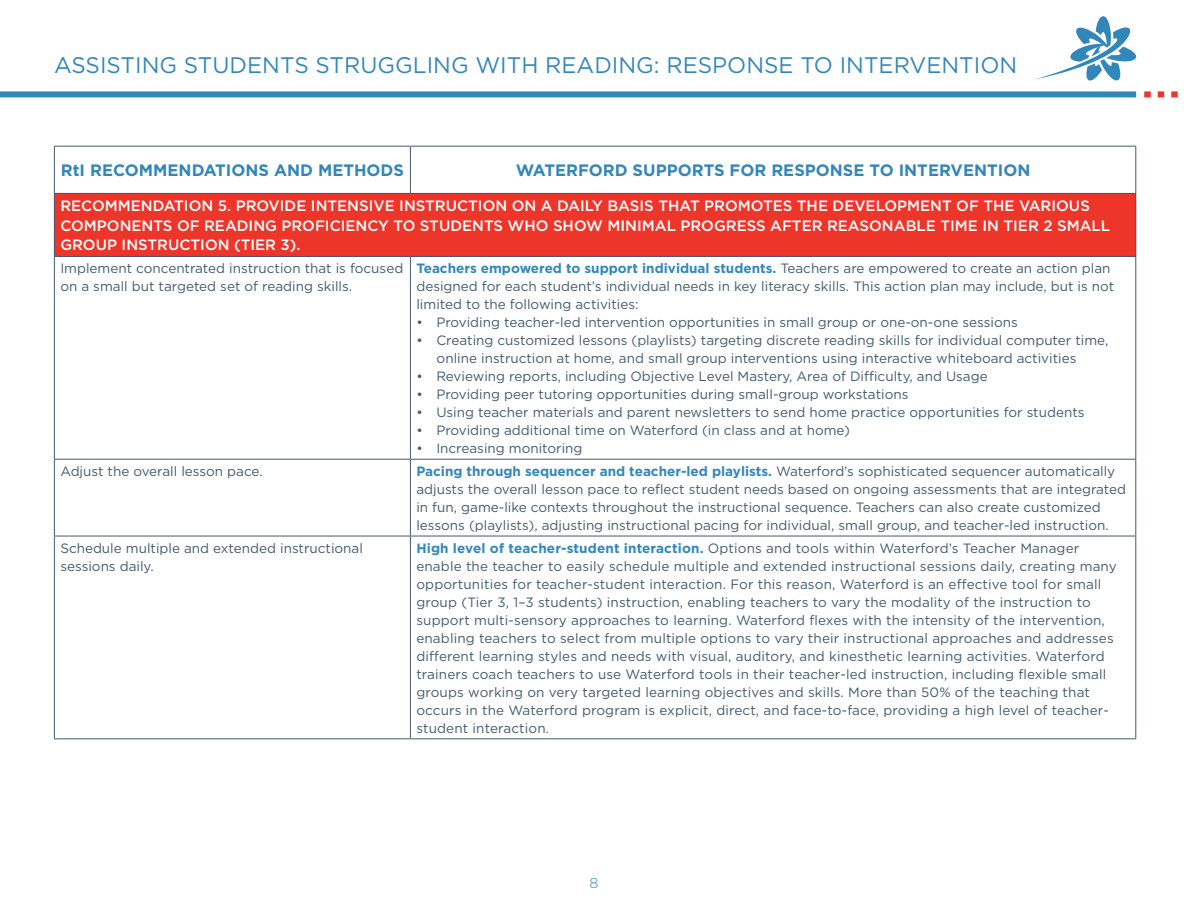
<style>
.page{position:relative;width:1188px;height:918px;background:#fff}
.page>*{position:absolute;margin:0;border:0;box-sizing:border-box;transform-origin:0 0}
.t1{font:22.5px "Gotham";color:#3287ba}
._0_Main_Table_Header{font:700 16.5px "Gotham";color:#3287ba}
._2_Second_Colorbar_H{font:500 15px/19.5px "Gotham";color:#fff}
.t2{font:300 14.25px "Gotham";color:#3287ba}
._4_Chart_Copy{font:13.5px/18px "Gotham";color:#435b6d}
._4_Body_Copy{font:13.5px/18px "Gotham";color:#435b6d}
.s1{font-weight:700;color:#3287ba}
</style>
<div class="page">
<svg style="left:1034px;top:16px;width:103px;height:65px"></svg>
<div style="left:1144px;top:91px;width:7px;height:6px;background:#ee3529"></div>
<svg style="left:1158px;top:91px;width:6px;height:6px"></svg>
<div style="left:1171px;top:91px;width:7px;height:6px;background:#ee3529"></div>
<div style="left:0;top:91px;width:1136px;height:6px;background:#3287ba"></div>
<svg style="left:55px;top:147px;width:1080px;height:46px"></svg>
<div style="left:54px;top:193px;width:1082px;height:63px;background:#ee3529"></div>
<hr style="left:54px;top:459px;width:356px;height:1px;background:#435b6d">
<hr style="left:410px;top:459px;width:726px;height:1px;background:#435b6d">
<hr style="left:54px;top:257px;width:1px;height:202px;background:#435b6d">
<hr style="left:54px;top:460px;width:1px;height:76px;background:#435b6d">
<hr style="left:54px;top:536px;width:1px;height:202px;background:#435b6d">
<hr style="left:410px;top:147px;width:1px;height:46px;background:#435b6d">
<hr style="left:410px;top:257px;width:1px;height:202px;background:#435b6d">
<hr style="left:1135px;top:257px;width:1px;height:202px;background:#435b6d">
<hr style="left:410px;top:460px;width:1px;height:76px;background:#435b6d">
<hr style="left:1135px;top:460px;width:1px;height:76px;background:#435b6d">
<hr style="left:410px;top:536px;width:1px;height:202px;background:#435b6d">
<hr style="left:1135px;top:536px;width:1px;height:202px;background:#435b6d">
<hr style="left:54px;top:146px;width:356px;height:1px;background:#435b6d">
<hr style="left:54px;top:147px;width:1px;height:46px;background:#435b6d">
<hr style="left:410px;top:146px;width:726px;height:1px;background:#435b6d">
<hr style="left:1135px;top:147px;width:1px;height:46px;background:#435b6d">
<hr style="left:54px;top:193px;width:356px;height:1px;background:#435b6d">
<hr style="left:410px;top:193px;width:726px;height:1px;background:#435b6d">
<hr style="left:54px;top:194px;width:1px;height:62px;background:#435b6d">
<hr style="left:1135px;top:194px;width:1px;height:62px;background:#435b6d">
<hr style="left:54px;top:256px;width:356px;height:1px;background:#435b6d">
<hr style="left:410px;top:256px;width:726px;height:1px;background:#435b6d">
<hr style="left:54px;top:536px;width:356px;height:1px;background:#435b6d">
<hr style="left:410px;top:536px;width:726px;height:1px;background:#435b6d">
<hr style="left:54px;top:738px;width:356px;height:1px;background:#435b6d">
<hr style="left:410px;top:738px;width:726px;height:1px;background:#435b6d">
<h1 class="t1" style="left:54px;top:51px;width:965px">ASSISTING STUDENTS STRUGGLING WITH READING: RESPONSE TO INTERVENTION</h1>
<p class="_0_Main_Table_Header" style="left:61px;top:160px;width:345px">RtI RECOMMENDATIONS AND METHODS</p>
<p class="_0_Main_Table_Header" style="left:516px;top:160px;width:516px">WATERFORD SUPPORTS FOR RESPONSE TO INTERVENTION</p>
<p class="_2_Second_Colorbar_H" style="left:60px;top:196px;width:1051px">RECOMMENDATION 5. PROVIDE INTENSIVE INSTRUCTION ON A DAILY BASIS THAT PROMOTES THE DEVELOPMENT OF THE VARIOUS<br>COMPONENTS OF READING PROFICIENCY TO STUDENTS WHO SHOW MINIMAL PROGRESS AFTER REASONABLE TIME IN TIER 2 SMALL<br>GROUP INSTRUCTION (TIER 3).</p>
<p class="_4_Body_Copy" style="left:60px;top:259px;width:344px">Implement concentrated instruction that is focused on a small but targeted set of reading skills.</p>
<p class="_4_Chart_Copy" style="left:416px;top:259px;width:700px"><span class="s1">Teachers empowered to support individual students.</span> Teachers are empowered to create an action plan designed for each student’s individual needs in key literacy skills. This action plan may include, but is not limited to the following activities:</p>
<p class="_4_Chart_Copy" style="left:416px;top:313px;width:603px">• Providing teacher-led intervention opportunities in small group or one-on-one sessions</p>
<p class="_4_Chart_Copy" style="left:437px;top:331px;width:673px;text-indent:-20px">• Creating customized lessons (playlists) targeting discrete reading skills for individual computer time, online instruction at home, and small group interventions using interactive whiteboard activities</p>
<p class="_4_Chart_Copy" style="left:416px;top:367px;width:573px">• Reviewing reports, including Objective Level Mastery, Area of Difficulty, and Usage</p>
<p class="_4_Chart_Copy" style="left:416px;top:385px;width:494px">• Providing peer tutoring opportunities during small-group workstations</p>
<p class="_4_Chart_Copy" style="left:416px;top:403px;width:670px">• Using teacher materials and parent newsletters to send home practice opportunities for students</p>
<p class="_4_Chart_Copy" style="left:416px;top:421px;width:435px">• Providing additional time on Waterford (in class and at home)</p>
<p class="_4_Chart_Copy" style="left:416px;top:439px;width:168px">• Increasing monitoring</p>
<p class="_4_Body_Copy" style="left:60px;top:462px;width:204px">Adjust the overall lesson pace.</p>
<p class="_4_Chart_Copy" style="left:416px;top:462px;width:711px"><span class="s1">Pacing through sequencer and teacher-led playlists.</span> Waterford’s sophisticated sequencer automatically adjusts the overall lesson pace to reflect student needs based on ongoing assessments that are integrated in fun, game-like contexts throughout the instructional sequence. Teachers can also create customized lessons (playlists), adjusting instructional pacing for individual, small group, and teacher-led instruction.</p>
<p class="_4_Body_Copy" style="left:60px;top:539px;width:304px">Schedule multiple and extended instructional sessions daily.</p>
<p class="_4_Chart_Copy" style="left:416px;top:539px;width:702px"><span class="s1">High level of teacher-student interaction.</span> Options and tools within Waterford’s Teacher Manager enable the teacher to easily schedule multiple and extended instructional sessions daily, creating many opportunities for teacher-student interaction. For this reason, Waterford is an effective tool for small group (Tier 3, 1–3 students) instruction, enabling teachers to vary the modality of the instruction to support multi-sensory approaches to learning. Waterford flexes with the intensity of the intervention, enabling teachers to select from multiple options to vary their instructional approaches and addresses different learning styles and needs with visual, auditory, and kinesthetic learning activities. Waterford trainers coach teachers to use Waterford tools in their teacher-led instruction, including flexible small groups working on very targeted learning objectives and skills. More than 50% of the teaching that occurs in the Waterford program is explicit, direct, and face-to-face, providing a high level of teacher&shy;student interaction.</p>
<p class="t2" style="left:590px;top:874px;width:10px">8</p>
</div>
